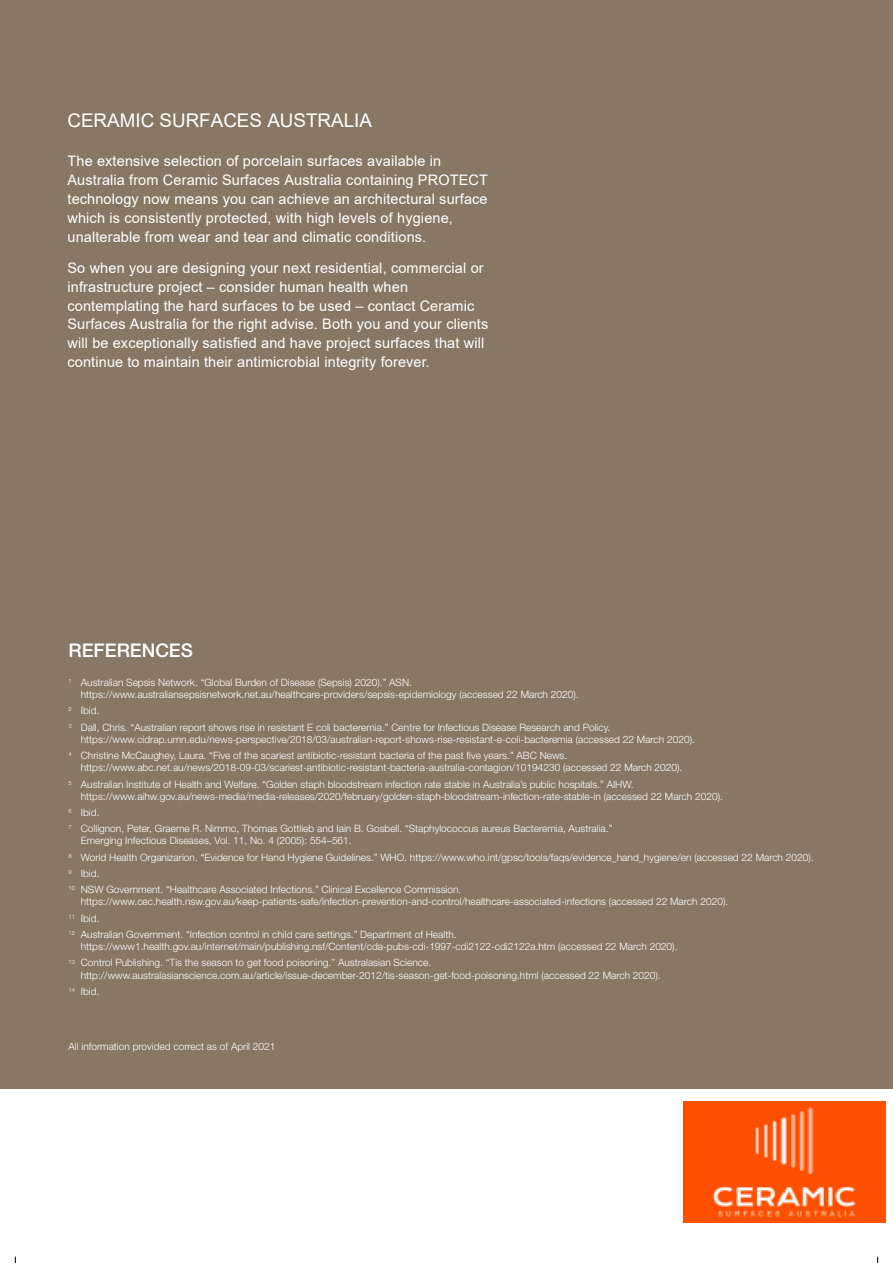
<style>
.page{position:relative;width:893px;height:1263px;background:#fff}
.page>*{position:absolute;margin:0;border:0;box-sizing:border-box;transform-origin:0 0}
.t1{font:18.9px "Arial";color:#fff}
.t2{font:500 18.9px "Helvetica Neue LT Std";color:#fff}
.t3{font:14.55px/18.9px "Arial";letter-spacing:.01em;color:#fff}
.t4{font:300 10.2px/16.2px "Helvetica Neue LT Std";color:#fff}
</style>
<div class="page">
<div style="left:0;top:0;width:893px;height:1088px;background:#887765"></div>
<svg style="left:14px;top:1257px;width:2px;height:6px"></svg>
<img style="left:683px;top:1102px;width:202px;height:120px">
<h1 class="t1" style="left:67px;top:108px;width:306px">CERAMIC SURFACES AUSTRALIA</h1>
<p class="t3" style="left:67px;top:152px;width:422px">The extensive selection of porcelain surfaces available in Australia from Ceramic Surfaces Australia containing PROTECT technology now means you can achieve an architectural surface which is consistently protected, with high levels of hygiene, unalterable from wear and tear and climatic conditions.</p>
<p class="t3" style="left:67px;top:258px;width:422px">So when you are designing your next residential, commercial or infrastructure project – consider human health when contemplating the hard surfaces to be used – contact Ceramic Surfaces Australia for the right advise. Both you and your clients will be exceptionally satisfied and have project surfaces that will continue to maintain their antimicrobial integrity forever.</p>
<h1 class="t2" style="left:69px;top:639px;width:126px">REFERENCES</h1>
<p class="t4" style="left:81px;top:676px;width:499px;line-height:12.1px;text-indent:-12px"><sup>1</sup> Australian Sepsis Network. “Global Burden of Disease (Sepsis) 2020).” ASN. https://www.australiansepsisnetwork.net.au/healthcare-providers/sepsis-epidemiology (accessed 22 March 2020).</p>
<p class="t4" style="left:69px;top:702px;width:543px"><sup>2</sup> Ibid.<br><sup>3</sup> Dall, Chris. “Australian report shows rise in resistant E coli bacteremia.” Centre for Infectious Disease Research and Policy.</p>
<p class="t4" style="left:69px;top:731px;width:628px;text-indent:12px">https://www.cidrap.umn.edu/news-perspective/2018/03/australian-report-shows-rise-resistant-e-coli-bacteremia (accessed 22 March 2020).<br><sup>4</sup> Christine McCaughey, Laura. “Five of the scariest antibiotic-resistant bacteria of the past five years.” ABC News.</p>
<p class="t4" style="left:69px;top:759px;width:615px;text-indent:12px">https://www.abc.net.au/news/2018-09-03/scariest-antibiotic-resistant-bacteria-australia-contagion/10194230 (accessed 22 March 2020).<br><sup>5</sup> Australian Institute of Health and Welfare. “Golden staph bloodstream infection rate stable in Australia’s public hospitals.” AIHW.</p>
<p class="t4" style="left:69px;top:788px;width:656px;text-indent:12px">https://www.aihw.gov.au/news-media/media-releases/2020/february/golden-staph-bloodstream-infection-rate-stable-in (accessed 22 March 2020).<br><sup>6</sup> Ibid.<br><sup>7</sup> Collignon, Peter, Graeme R. Nimmo, Thomas Gottlieb and Iain B. Gosbell. “Staphylococcus aureus Bacteremia, Australia.”</p>
<p class="t4" style="left:69px;top:832px;width:747px;text-indent:12px">Emerging Infectious Diseases, Vol. 11, No. 4 (2005): 554–561.<br><sup>8</sup> World Health Organizarion. “Evidence for Hand Hygiene Guidelines.” WHO. https://www.who.int/gpsc/tools/faqs/evidence_hand_hygiene/en (accessed 22 March 2020).<br><sup>9</sup> Ibid.<br><sup>10</sup> NSW Government. “Healthcare Associated Infections.” Clinical Excellence Commission.</p>
<p class="t4" style="left:69px;top:893px;width:661px;text-indent:12px">https://www.cec.health.nsw.gov.au/keep-patients-safe/infection-prevention-and-control/healthcare-associated-infections (accessed 22 March 2020).<br><sup>11</sup> Ibid.<br><sup>12</sup> Australian Government. “Infection control in child care settings.” Department of Health.</p>
<p class="t4" style="left:69px;top:938px;width:610px;text-indent:12px">https://www1.health.gov.au/internet/main/publishing.nsf/Content/cda-pubs-cdi-1997-cdi2122-cdi2122a.htm (accessed 22 March 2020).<br><sup>13</sup> Control Publishing. “Tis the season to get food poisoning.” Australasian Science.</p>
<p class="t4" style="left:69px;top:967px;width:594px;text-indent:12px">http://www.australasianscience.com.au/article/issue-december-2012/tis-season-get-food-poisoning.html (accessed 22 March 2020).<br><sup>14</sup> Ibid.</p>
<p class="t4" style="left:69px;top:1038px;width:208px">All information provided correct as of April 2021</p>
</div>
